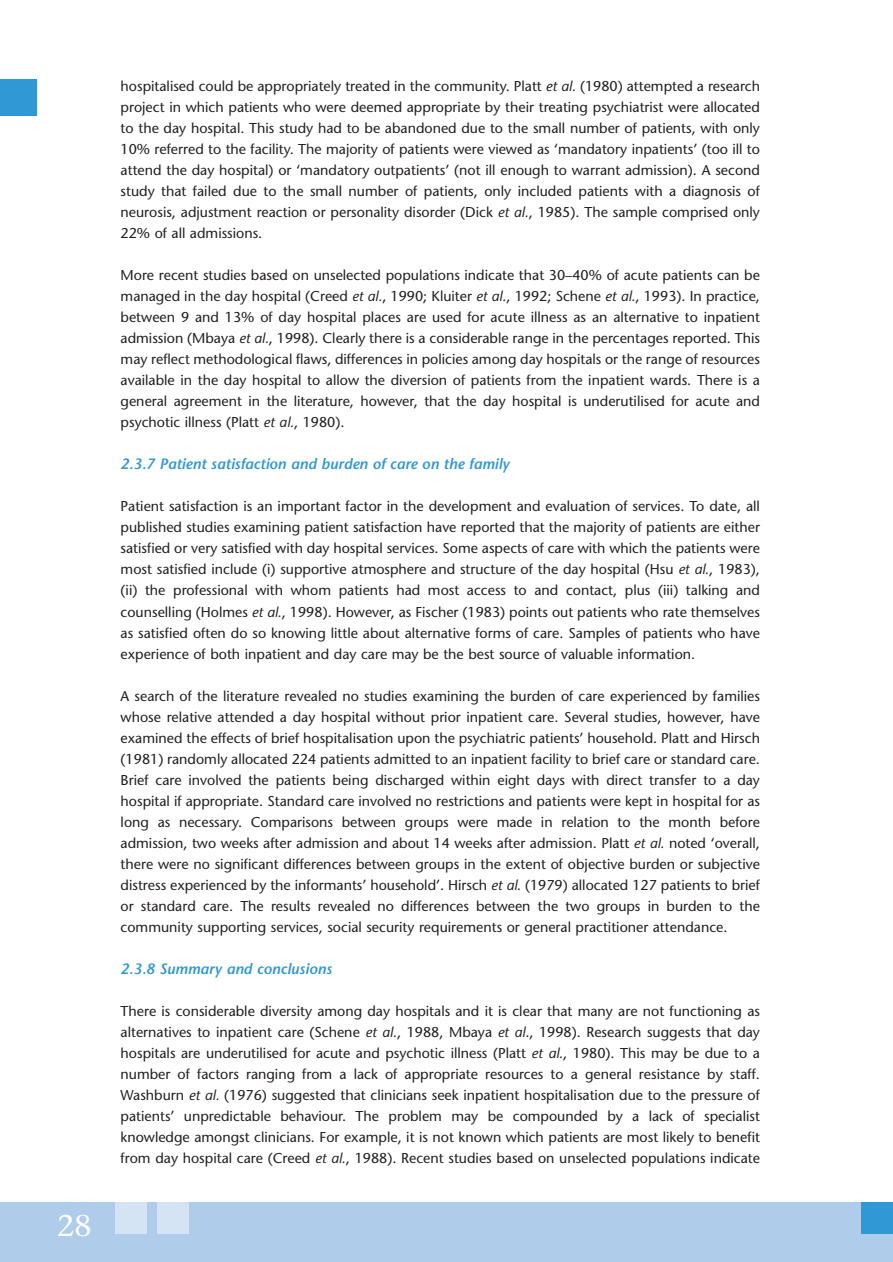
<style>
.page{position:relative;width:893px;height:1262px;background:#fff}
.page>*{position:absolute;margin:0;border:0;box-sizing:border-box;transform-origin:0 0}
.t1{font:30px "Stone Serif";color:#fff}
.t2{font:italic 600 15px "Stone Sans";color:#3098d4}
.t3{font:14.25px/21px "Stone Sans";color:#231f20;text-align:justify}
.s1{font-style:italic}
</style>
<div class="page">
<div style="left:0;top:1202px;width:892px;height:59px;background:#afccea"></div>
<div style="left:115px;top:1202px;width:32px;height:32px;background:#d5e4f4"></div>
<div style="left:861px;top:1202px;width:31px;height:32px;background:#3098d4"></div>
<div style="left:157px;top:1202px;width:32px;height:32px;background:#d5e4f4"></div>
<div style="left:0;top:79px;width:37px;height:37px;background:#3098d4"></div>
<h1 class="t1" style="left:57px;top:1214px;width:36px">28</h1>
<p class="t3" style="left:121px;top:77px;width:641px">hospitalised could be appropriately treated in the community. Platt <span class="s1">et al.</span> (1980) attempted a research project in which patients who were deemed appropriate by their treating psychiatrist were allocated to the day hospital. This study had to be abandoned due to the small number of patients, with only 10% referred to the facility. The majority of patients were viewed as ‘mandatory inpatients’ (too ill to attend the day hospital) or ‘mandatory outpatients’ (not ill enough to warrant admission). A second study that failed due to the small number of patients, only included patients with a diagnosis of neurosis, adjustment reaction or personality disorder (Dick <span class="s1">et al.</span>, 1985). The sample comprised only 22% of all admissions.</p>
<p class="t3" style="left:121px;top:266px;width:641px">More recent studies based on unselected populations indicate that 30–40% of acute patients can be managed in the day hospital (Creed <span class="s1">et al.</span>, 1990; Kluiter <span class="s1">et al.</span>, 1992; Schene <span class="s1">et al.</span>, 1993). In practice, between 9 and 13% of day hospital places are used for acute illness as an alternative to inpatient admission (Mbaya <span class="s1">et al.</span>, 1998). Clearly there is a considerable range in the percentages reported. This may reflect methodological flaws, differences in policies among day hospitals or the range of resources available in the day hospital to allow the diversion of patients from the inpatient wards. There is a general agreement in the literature, however, that the day hospital is underutilised for acute and psychotic illness (Platt <span class="s1">et al.</span>, 1980).</p>
<p class="t2" style="left:121px;top:458px;width:390px">2.3.7 Patient satisfaction and burden of care on the family</p>
<p class="t3" style="left:121px;top:497px;width:641px">Patient satisfaction is an important factor in the development and evaluation of services. To date, all published studies examining patient satisfaction have reported that the majority of patients are either satisfied or very satisfied with day hospital services. Some aspects of care with which the patients were most satisfied include (i) supportive atmosphere and structure of the day hospital (Hsu <span class="s1">et al.</span>, 1983), (ii) the professional with whom patients had most access to and contact, plus (iii) talking and counselling (Holmes <span class="s1">et al.</span>, 1998). However, as Fischer (1983) points out patients who rate themselves as satisfied often do so knowing little about alternative forms of care. Samples of patients who have experience of both inpatient and day care may be the best source of valuable information.</p>
<p class="t3" style="left:121px;top:686px;width:641px">A search of the literature revealed no studies examining the burden of care experienced by families whose relative attended a day hospital without prior inpatient care. Several studies, however, have examined the effects of brief hospitalisation upon the psychiatric patients’ household. Platt and Hirsch (1981) randomly allocated 224 patients admitted to an inpatient facility to brief care or standard care.<br>Brief care involved the patients being discharged within eight days with direct transfer to a day hospital if appropriate. Standard care involved no restrictions and patients were kept in hospital for as long as necessary. Comparisons between groups were made in relation to the month before admission, two weeks after admission and about 14 weeks after admission. Platt <span class="s1">et al.</span> noted ‘overall, there were no significant differences between groups in the extent of objective burden or subjective distress experienced by the informants’ household’. Hirsch <span class="s1">et al.</span> (1979) allocated 127 patients to brief or standard care. The results revealed no differences between the two groups in burden to the community supporting services, social security requirements or general practitioner attendance.</p>
<p class="t2" style="left:121px;top:962px;width:213px">2.3.8 Summary and conclusions</p>
<p class="t3" style="left:121px;top:1001px;width:641px">There is considerable diversity among day hospitals and it is clear that many are not functioning as alternatives to inpatient care (Schene <span class="s1">et al.</span>, 1988, Mbaya <span class="s1">et al</span>., 1998). Research suggests that day hospitals are underutilised for acute and psychotic illness (Platt <span class="s1">et al.</span>, 1980). This may be due to a number of factors ranging from a lack of appropriate resources to a general resistance by staff.<br>Washburn <span class="s1">et al.</span> (1976) suggested that clinicians seek inpatient hospitalisation due to the pressure of patients’ unpredictable behaviour. The problem may be compounded by a lack of specialist knowledge amongst clinicians. For example, it is not known which patients are most likely to benefit from day hospital care (Creed <span class="s1">et al.</span>, 1988). Recent studies based on unselected populations indicate</p>
</div>
